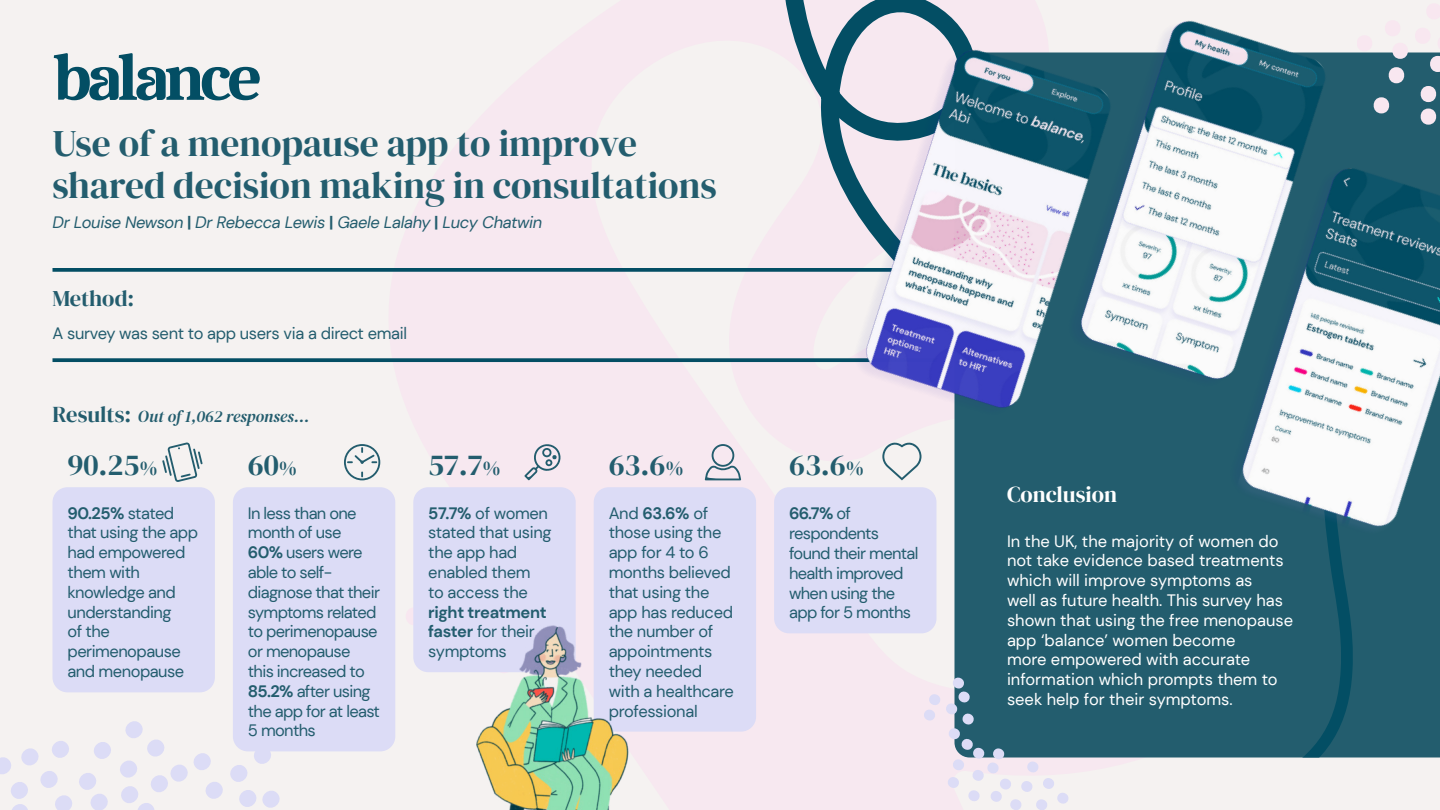
<style>
.page{position:relative;width:1440px;height:810px;background:#f5f2f1}
.page>*{position:absolute;margin:0;border:0;box-sizing:border-box;transform-origin:0 0}
.t1{font:37.5px/42px "DM Serif Display";color:#235d6e}
.t2{font:30px "DM Serif Display";color:#235d6e}
.t3{font:22.5px "DM Serif Display";color:#fff}
.t4{font:22.5px "DM Serif Display";color:#235d6e}
.t5{font:16.5px/19.8px "DM Sans";letter-spacing:-.03em;color:#235d6e}
.t6{font:16.5px/19.8px "DM Sans";color:#fff}
.t7{font:italic 16.5px "DM Sans";letter-spacing:-.02em;color:#235d6e}
.t8{font:700 16.5px/19.8px "DM Sans";letter-spacing:-.02em;color:#235d6e}
.t9{font:italic 16.5px "DM Serif Display";color:#235d6e}
.s1{font-weight:700;font-style:normal}
.s2{font-style:normal;font-size:22.5px}
.s3{font-size:21px}
.s4{font-weight:700}
.s5{font-weight:400}
</style>
<div class="page">
<svg style="left:0;top:721px;width:285px;height:89px"></svg>
<svg style="left:54px;top:53px;width:206px;height:47px"></svg>
<svg style="left:947px;top:755px;width:124px;height:55px"></svg>
<div style="left:52px;top:487px;width:163px;height:205px;background:#dcdcf6;border-radius:15px"></div>
<div style="left:233px;top:487px;width:162px;height:264px;background:#dcdcf6;border-radius:15px"></div>
<div style="left:413px;top:487px;width:163px;height:185px;background:#dcdcf6;border-radius:15px"></div>
<div style="left:594px;top:487px;width:162px;height:245px;background:#dcdcf6;border-radius:15px"></div>
<img style="left:477px;top:625px;width:198px;height:185px">
<svg style="left:162px;top:442px;width:41px;height:40px"></svg>
<svg style="left:344px;top:444px;width:36px;height:36px"></svg>
<svg style="left:524px;top:444px;width:37px;height:36px"></svg>
<svg style="left:52px;top:268px;width:653px;height:4px;background:#12576c"></svg>
<svg style="left:52px;top:358px;width:653px;height:4px;background:#14596e"></svg>
<img style="left:705px;top:0;width:735px;height:755px">
<svg style="left:882px;top:442px;width:40px;height:38px"></svg>
<h1 class="t1" style="left:52px;top:123px;width:666px">Use of a menopause app to improve shared decision making in consultations</h1>
<p class="t7" style="left:53px;top:212px;width:491px">Dr Louise Newson <span class="s1">|</span> Dr Rebecca Lewis <span class="s1">|</span> Gaele Lalahy <span class="s1">|</span> Lucy Chatwin</p>
<h3 class="t4" style="left:52px;top:286px;width:83px">Method:</h3>
<p class="t5" style="left:52px;top:323px;width:356px">A survey was sent to app users via a direct email</p>
<p class="t9" style="left:52px;top:406px;width:258px"><span class="s2">Results:</span> Out of 1,062 responses…</p>
<h2 class="t2" style="left:68px;top:447px;width:92px">90.25<span class="s3">%</span></h2>
<h2 class="t2" style="left:248px;top:447px;width:51px">60<span class="s3">%</span></h2>
<h2 class="t2" style="left:428px;top:447px;width:74px">57.7<span class="s3">%</span></h2>
<h2 class="t2" style="left:609px;top:447px;width:77px">63.6<span class="s3">%</span></h2>
<h2 class="t2" style="left:789px;top:447px;width:77px">63.6<span class="s3">%</span></h2>
<p class="t5" style="left:67px;top:503px;width:132px"><span class="s4">90.25%</span> stated that using the app had empowered them with knowledge and understanding<br>of the perimenopause and menopause</p>
<p class="t5" style="left:248px;top:503px;width:134px">In less than one month of use<br><span class="s4">60%</span> users were able to self&shy;diagnose that their symptoms related to perimenopause or menopause this increased to<br><span class="s4">85.2%</span> after using the app for at least<br>5 months</p>
<p class="t5" style="left:428px;top:503px;width:125px"><span class="s4">57.7%</span> of women stated that using the app had enabled them<br>to access the</p>
<p class="t8" style="left:428px;top:602px;width:120px">right treatment faster <span class="s5">for their symptoms</span></p>
<p class="t5" style="left:609px;top:503px;width:127px">And <span class="s4">63.6%</span> of those using the app for 4 to 6 months believed that using the app has reduced the number of appointments they needed with a healthcare professional</p>
<p class="t5" style="left:789px;top:504px;width:131px"><span class="s4">66.7%</span> of respondents found their mental health improved when using the app for 5 months</p>
<h3 class="t3" style="left:1007px;top:481px;width:112px">Conclusion</h3>
<p class="t6" style="left:1007px;top:531px;width:288px">In the UK, the majority of women do not take evidence based treatments which will improve symptoms as<br>well as future health. This survey has shown that using the free menopause app ‘balance’ women become<br>more empowered with accurate information which prompts them to seek help for their symptoms.</p>
</div>
